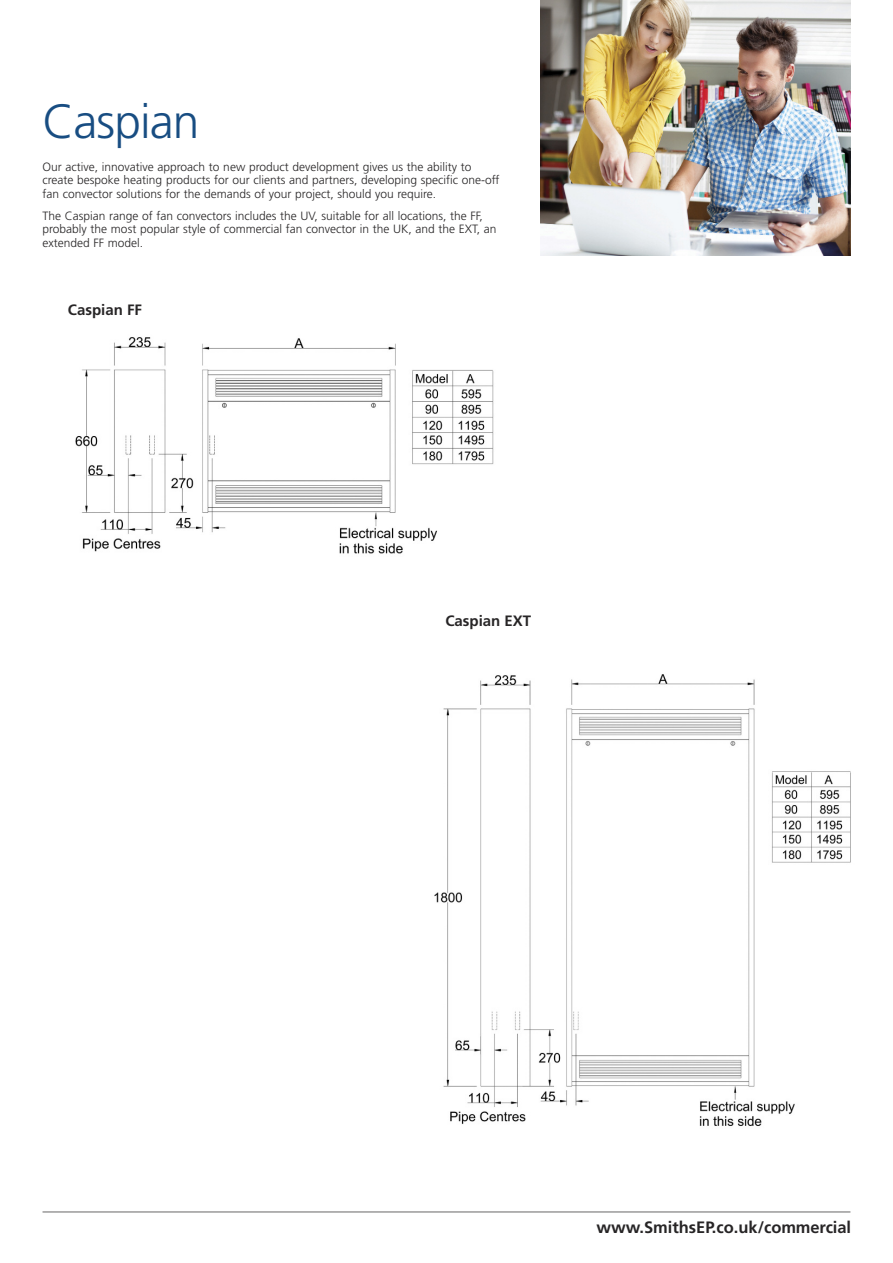
<style>
.page{position:relative;width:893px;height:1263px;background:#fff}
.page>*{position:absolute;margin:0;border:0;box-sizing:border-box;transform-origin:0 0}
.t1{font:300 48px "Frutiger LT Std";letter-spacing:-.02em;color:#184d82}
.t2{font:700 16.5px "Frutiger LT Std";color:#272526}
.t3{font:700 15px "Frutiger LT Std";color:#272526}
.t4{font:300 12px/13.5px "Frutiger LT Std";color:#272526}
</style>
<div class="page">
<hr style="left:43px;top:1211px;width:807px;height:1px;background:#686767">
<img style="left:540px;top:0;width:310px;height:255px">
<img style="left:434px;top:674px;width:417px;height:452px">
<img style="left:75px;top:337px;width:419px;height:217px">
<h1 class="t1" style="left:43px;top:102px;width:158px">Caspian</h1>
<p class="t4" style="left:43px;top:161px;width:459px">Our active, innovative approach to new product development gives us the ability to create bespoke heating products for our clients and partners, developing specific one-off fan convector solutions for the demands of your project, should you require.</p>
<p class="t4" style="left:43px;top:210px;width:455px">The Caspian range of fan convectors includes the UV, suitable for all locations, the FF, probably the most popular style of commercial fan convector in the UK, and the EXT, an extended FF model.</p>
<p class="t3" style="left:68px;top:304px;width:76px">Caspian FF</p>
<p class="t3" style="left:445px;top:615px;width:87px">Caspian EXT</p>
<h2 class="t2" style="left:596px;top:1220px;width:256px">www.SmithsEP.co.uk/commercial</h2>
</div>
